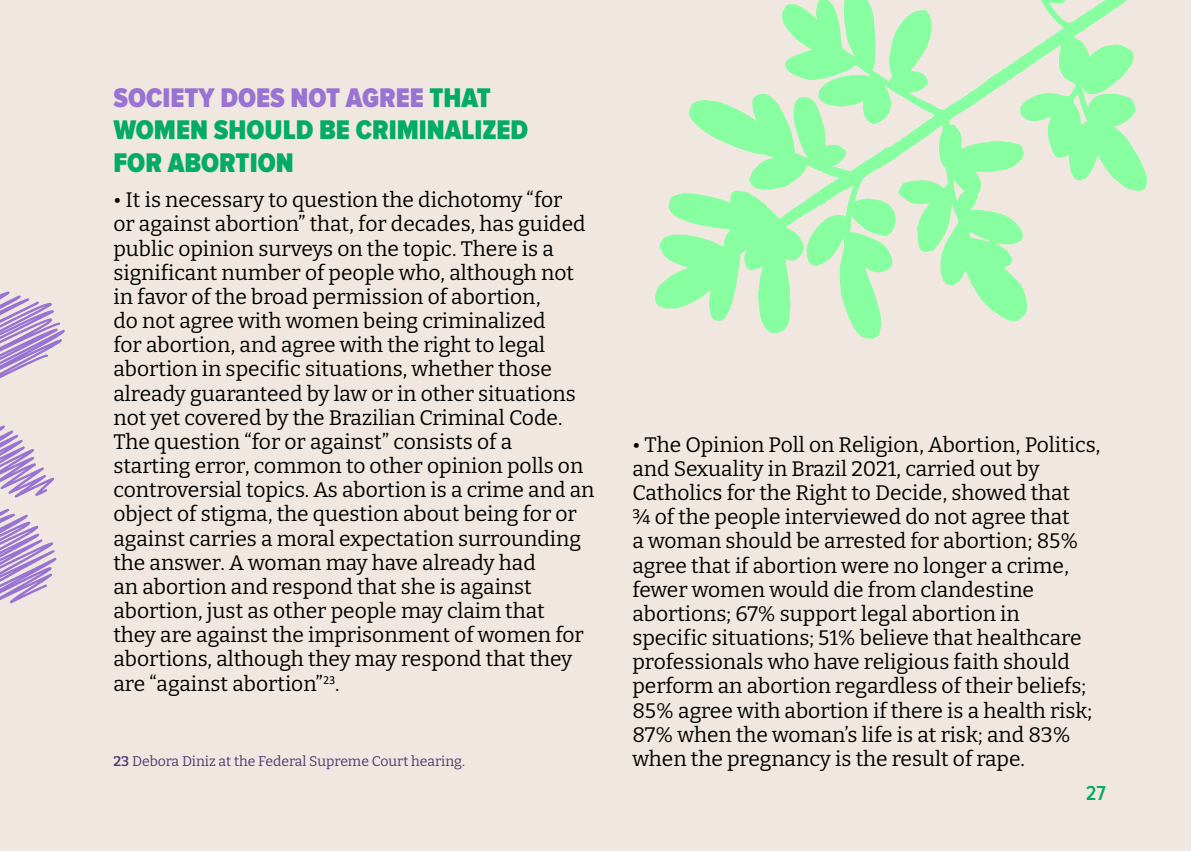
<style>
.page{position:relative;width:1191px;height:851px;background:#fff}
.page>*{position:absolute;margin:0;border:0;box-sizing:border-box;transform-origin:0 0}
.t1{font:900 28px/32.2px "Proxima Nova Cond";color:#03ab66}
.t2{font:21px/24.2px "Bitter";color:#000}
.t3{font:600 21px "Proxima Nova Cond";color:#03ab66}
.t4{font:14px "Bitter";color:#523870}
.s1{color:#9973d1}
.s2{font-weight:600}
</style>
<div class="page">
<div style="left:0;top:0;width:1191px;height:850px;background:#f0e8e0"></div>
<svg style="left:0;top:291px;width:65px;height:313px"></svg>
<svg style="left:655px;top:0;width:492px;height:339px"></svg>
<h1 class="t1" style="left:113px;top:83px;width:416px"><span class="s1">SOCIETY DOES NOT AGREE</span> THAT<br>WOMEN SHOULD BE CRIMINALIZED<br>FOR ABORTION</h1>
<p class="t2" style="left:113px;top:187px;width:482px">• It is necessary to question the dichotomy “for<br>or against abortion” that, for decades, has guided public opinion surveys on the topic. There is a significant number of people who, although not in favor of the broad permission of abortion,<br>do not agree with women being criminalized<br>for abortion, and agree with the right to legal abortion in specific situations, whether those already guaranteed by law or in other situations not yet covered by the Brazilian Criminal Code.<br>The question “for or against” consists of a starting error, common to other opinion polls on controversial topics. As abortion is a crime and an object of stigma, the question about being for or against carries a moral expectation surrounding the answer. A woman may have already had<br>an abortion and respond that she is against abortion, just as other people may claim that<br>they are against the imprisonment of women for abortions, although they may respond that they are “against abortion”<sup>23</sup>.</p>
<p class="t4" style="left:113px;top:752px;width:353px"><span class="s2">23</span> Debora Diniz at the Federal Supreme Court hearing.</p>
<p class="t2" style="left:632px;top:431px;width:469px">• The Opinion Poll on Religion, Abortion, Politics, and Sexuality in Brazil 2021, carried out by Catholics for the Right to Decide, showed that<br>¾ of the people interviewed do not agree that<br>a woman should be arrested for abortion; 85% agree that if abortion were no longer a crime, fewer women would die from clandestine abortions; 67% support legal abortion in specific situations; 51% believe that healthcare professionals who have religious faith should perform an abortion regardless of their beliefs; 85% agree with abortion if there is a health risk; 87% when the woman’s life is at risk; and 83% when the pregnancy is the result of rape.</p>
<p class="t3" style="left:1085px;top:780px;width:22px">27</p>
</div>
